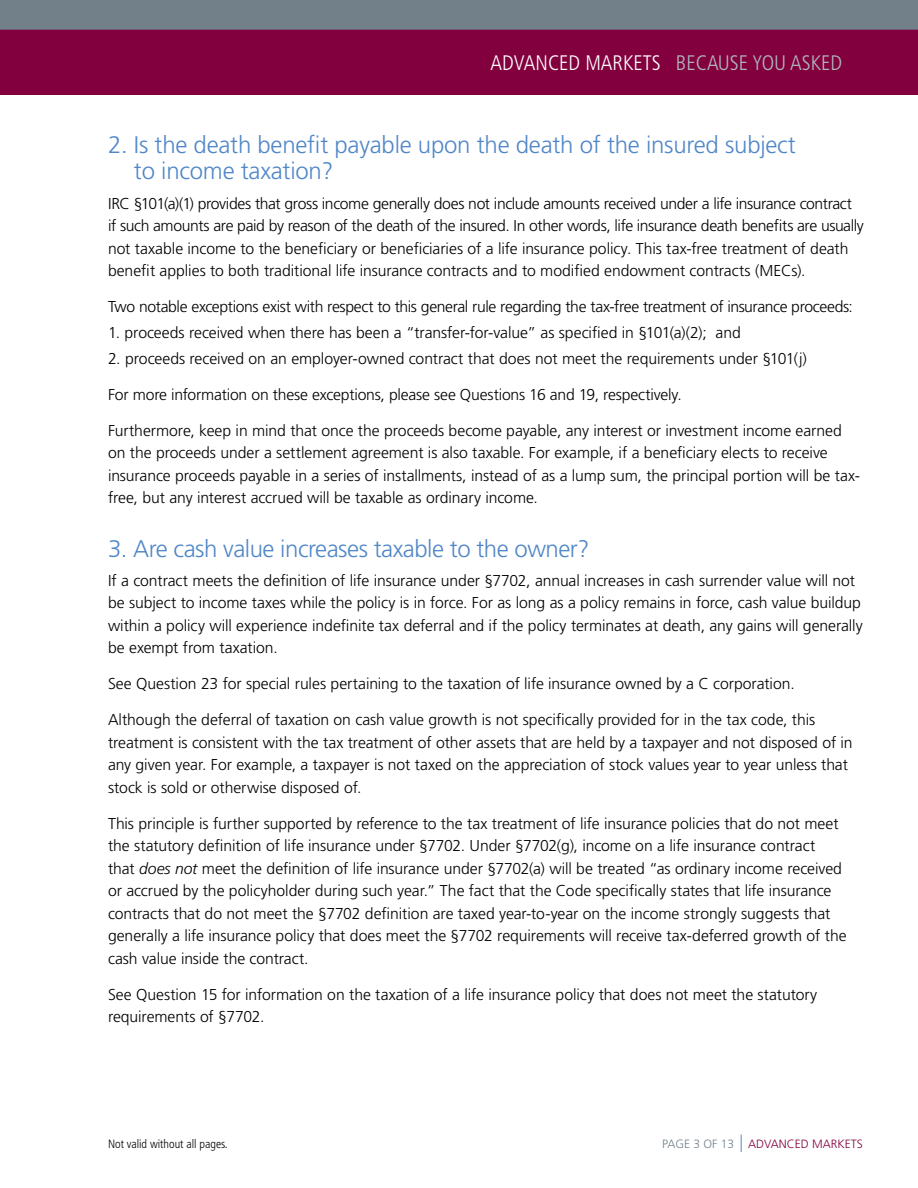
<style>
.page{position:relative;width:918px;height:1188px;background:#fff}
.page>*{position:absolute;margin:0;border:0;box-sizing:border-box;transform-origin:0 0}
.t1{font:300 24px/26.4px "Frutiger LT Pro";letter-spacing:-.01em;color:#5087c7}
.t2{font:300 condensed 21px "Frutiger";color:#fff}
.t3{font:300 15.75px/22.5px "Frutiger LT Pro";letter-spacing:-.005em;color:#000}
.t4{font:300 15.75px "Frutiger LT Pro";letter-spacing:-.025em;color:#000}
.t5{font:300 condensed 12px "Frutiger LT Pro";color:#000}
.t6{font:300 12px "Frutiger LT Pro";color:#83003f}
.t7{font:300 12px "Frutiger LT Pro";color:#72808a}
.s1{color:#afb7be}
.s2{font-style:italic}
</style>
<div class="page">
<svg style="left:741px;top:1135px;width:1px;height:17px"></svg>
<div style="left:0;top:10px;width:918px;height:84px;background:#83003f"></div>
<div style="left:0;top:0;width:918px;height:30px;background:#72808a"></div>
<h2 class="t2" style="left:491px;top:51px;width:353px">ADVANCED MARKETS <span class="s1">BECAUSE YOU ASKED</span></h2>
<h1 class="t1" style="left:134px;top:132px;width:663px;text-indent:-26px">2. Is the death benefit payable upon the death of the insured subject to income taxation?</h1>
<p class="t3" style="left:108px;top:192px;width:757px">IRC §101(a)(1) provides that gross income generally does not include amounts received under a life insurance contract if such amounts are paid by reason of the death of the insured. In other words, life insurance death benefits are usually not taxable income to the beneficiary or beneficiaries of a life insurance policy. This tax-free treatment of death benefit applies to both traditional life insurance contracts and to modified endowment contracts (MECs).</p>
<p class="t4" style="left:108px;top:298px;width:747px">Two notable exceptions exist with respect to this general rule regarding the tax-free treatment of insurance proceeds:</p>
<p class="t3" style="left:108px;top:321px;width:634px">1. proceeds received when there has been a “transfer-for-value” as specified in §101(a)(2); and</p>
<p class="t3" style="left:108px;top:347px;width:700px">2. proceeds received on an employer-owned contract that does not meet the requirements under §101(j)</p>
<p class="t3" style="left:108px;top:383px;width:575px">For more information on these exceptions, please see Questions 16 and 19, respectively.</p>
<p class="t3" style="left:108px;top:419px;width:754px">Furthermore, keep in mind that once the proceeds become payable, any interest or investment income earned on the proceeds under a settlement agreement is also taxable. For example, if a beneficiary elects to receive insurance proceeds payable in a series of installments, instead of as a lump sum, the principal portion will be tax&shy;free, but any interest accrued will be taxable as ordinary income.</p>
<h1 class="t1" style="left:108px;top:535px;width:483px">3. Are cash value increases taxable to the owner?</h1>
<p class="t3" style="left:108px;top:569px;width:756px">If a contract meets the definition of life insurance under §7702, annual increases in cash surrender value will not be subject to income taxes while the policy is in force. For as long as a policy remains in force, cash value buildup within a policy will experience indefinite tax deferral and if the policy terminates at death, any gains will generally be exempt from taxation.</p>
<p class="t3" style="left:108px;top:673px;width:688px">See Question 23 for special rules pertaining to the taxation of life insurance owned by a C corporation.</p>
<p class="t3" style="left:108px;top:709px;width:746px">Although the deferral of taxation on cash value growth is not specifically provided for in the tax code, this treatment is consistent with the tax treatment of other assets that are held by a taxpayer and not disposed of in any given year. For example, a taxpayer is not taxed on the appreciation of stock values year to year unless that stock is sold or otherwise disposed of.</p>
<p class="t3" style="left:108px;top:812px;width:740px">This principle is further supported by reference to the tax treatment of life insurance policies that do not meet the statutory definition of life insurance under §7702. Under §7702(g), income on a life insurance contract<br>that <span class="s2">does not</span> meet the definition of life insurance under §7702(a) will be treated “as ordinary income received or accrued by the policyholder during such year.” The fact that the Code specifically states that life insurance contracts that do not meet the §7702 definition are taxed year-to-year on the income strongly suggests that generally a life insurance policy that does meet the §7702 requirements will receive tax-deferred growth of the cash value inside the contract.</p>
<p class="t3" style="left:108px;top:983px;width:711px">See Question 15 for information on the taxation of a life insurance policy that does not meet the statutory requirements of §7702.</p>
<p class="t5" style="left:108px;top:1136px;width:121px">Not valid without all pages.</p>
<p class="t6" style="left:748px;top:1136px;width:116px">ADVANCED MARKETS</p>
<p class="t7" style="left:662px;top:1136px;width:73px">PAGE 3 OF 13</p>
</div>
